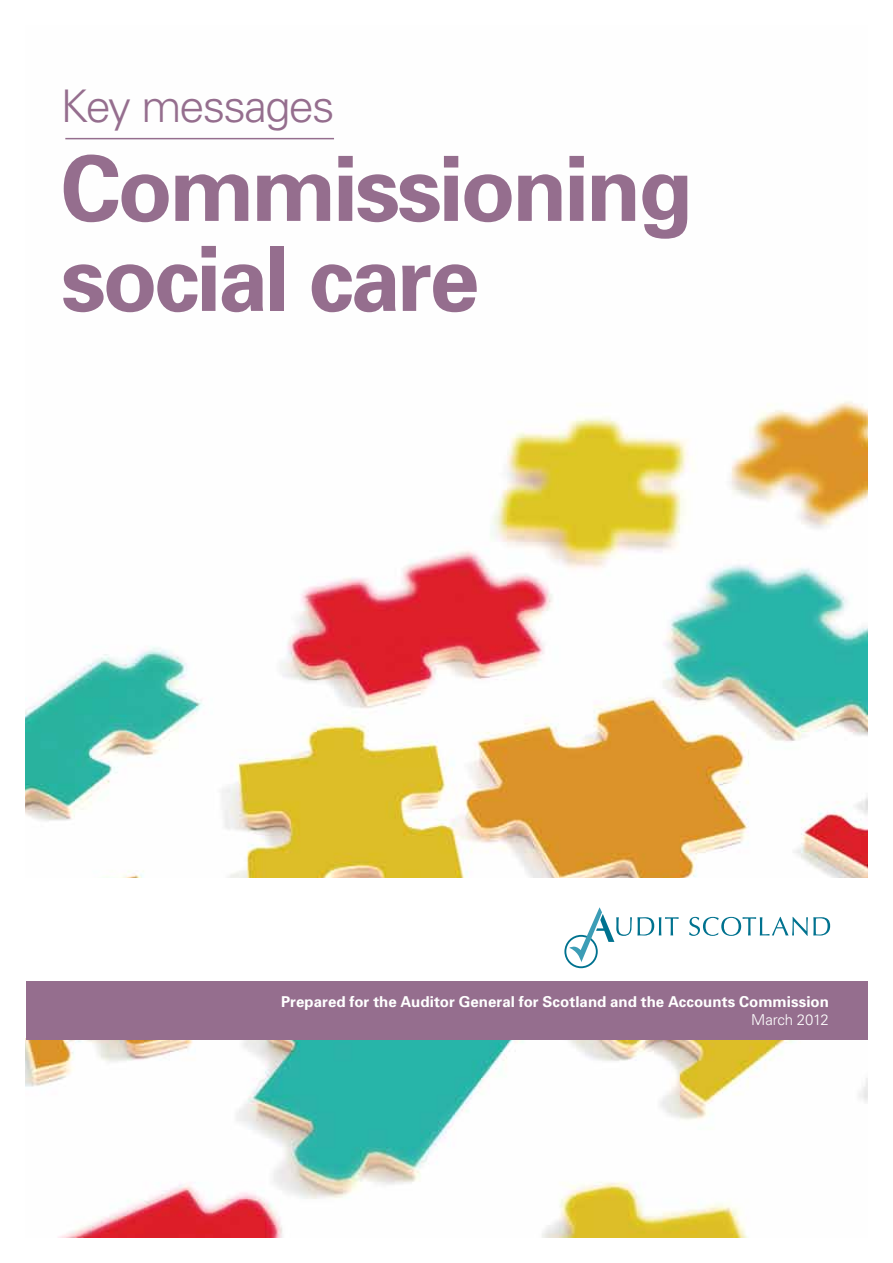
<style>
.page{position:relative;width:893px;height:1263px;background:#fff}
.page>*{position:absolute;margin:0;border:0;box-sizing:border-box;transform-origin:0 0}
.t1{font:700 90px/90px "Univers";letter-spacing:-.035em;color:#956e8e}
.Sub-heading_1{font:300 45px "Univers";letter-spacing:-.04em;color:#956e8e}
.t2{font:700 15px "Univers";color:#fff}
.t3{font:300 15px "Univers";letter-spacing:-.01em;color:#fff}
</style>
<div class="page">
<img style="left:26px;top:137px;width:841px;height:1100px">
<div style="left:12px;top:878px;width:870px;height:160px;background:#fff"></div>
<div style="left:26px;top:981px;width:842px;height:58px;background:#956e8e"></div>
<div style="left:564px;top:935px;width:34px;height:33px;border:2px solid #00728f;border-radius:50%"></div>
<svg style="left:569px;top:907px;width:110px;height:55px"></svg>
<svg style="left:689px;top:917px;width:141px;height:19px"></svg>
<hr style="left:65px;top:138px;width:269px;height:1px;background:#956e8e">
<p class="Sub-heading_1" style="left:61px;top:79px;width:275px">Key messages</p>
<p class="t1" style="left:61px;top:144px;width:634px">Commissioning social care</p>
<p class="t2" style="left:281px;top:992px;width:549px">Prepared for the Auditor General for Scotland and the Accounts Commission</p>
<p class="t3" style="left:751px;top:1010px;width:79px">March 2012</p>
</div>
